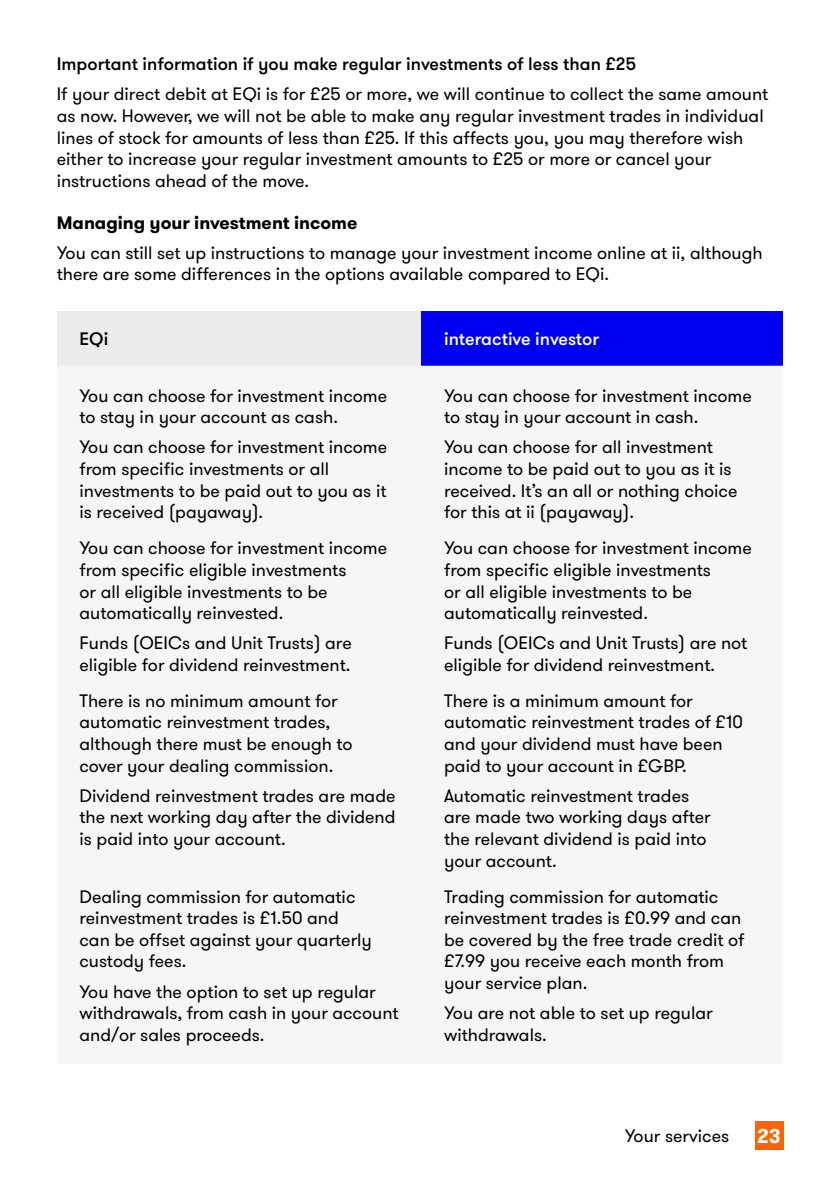
<style>
.page{position:relative;width:840px;height:1191px;background:#fff}
.page>*{position:absolute;margin:0;border:0;box-sizing:border-box;transform-origin:0 0}
.t1{font:700 20px "GT Walsheim";color:#fff}
.t2{font:18px/21.6px "GT Walsheim";color:#000}
.t3{font:500 18px "GT Walsheim";color:#000}
.t4{font:700 18px "GT Walsheim";color:#000}
.t5{font:500 18px "GT Walsheim";color:#fff}
</style>
<div class="page">
<div style="left:57px;top:311px;width:364px;height:55px;background:#ececec"></div>
<div style="left:421px;top:311px;width:361px;height:55px;background:#0000f0"></div>
<div style="left:754px;top:1121px;width:28px;height:28px;background:#ff6400"></div>
<p class="t3" style="left:57px;top:53px;width:580px">Important information if you make regular investments of less than £25</p>
<p class="t2" style="left:57px;top:84px;width:712px">If your direct debit at EQi is for £25 or more, we will continue to collect the same amount as now. However, we will not be able to make any regular investment trades in individual lines of stock for amounts of less than £25. If this affects you, you may therefore wish either to increase your regular investment amounts to £25 or more or cancel your instructions ahead of the move.</p>
<p class="t4" style="left:57px;top:211px;width:302px">Managing your investment income</p>
<p class="t2" style="left:57px;top:242px;width:707px">You can still set up instructions to manage your investment income online at ii, although there are some differences in the options available compared to EQi.</p>
<p class="t3" style="left:79px;top:328px;width:30px">EQi</p>
<p class="t5" style="left:444px;top:328px;width:157px">interactive investor</p>
<p class="t2" style="left:79px;top:385px;width:309px">You can choose for investment income to stay in your account as cash.</p>
<p class="t2" style="left:79px;top:437px;width:309px">You can choose for investment income from specific investments or all investments to be paid out to you as it is received (payaway).</p>
<p class="t2" style="left:79px;top:537px;width:309px">You can choose for investment income from specific eligible investments<br>or all eligible investments to be automatically reinvested.</p>
<p class="t2" style="left:79px;top:632px;width:274px">Funds (OEICs and Unit Trusts) are eligible for dividend reinvestment.</p>
<p class="t2" style="left:79px;top:690px;width:274px">There is no minimum amount for automatic reinvestment trades, although there must be enough to cover your dealing commission.</p>
<p class="t2" style="left:79px;top:785px;width:317px;text-align:justify">Dividend reinvestment trades are made the next working day after the dividend is paid into your account.</p>
<p class="t2" style="left:79px;top:886px;width:294px">Dealing commission for automatic reinvestment trades is £1.50 and can be offset against your quarterly custody fees.</p>
<p class="t2" style="left:79px;top:981px;width:320px">You have the option to set up regular withdrawals, from cash in your account and/or sales proceeds.</p>
<p class="t2" style="left:444px;top:385px;width:309px">You can choose for investment income to stay in your account in cash.</p>
<p class="t2" style="left:444px;top:437px;width:295px">You can choose for all investment income to be paid out to you as it is received. It’s an all or nothing choice for this at ii (payaway).</p>
<p class="t2" style="left:444px;top:537px;width:309px">You can choose for investment income from specific eligible investments<br>or all eligible investments to be automatically reinvested.</p>
<p class="t2" style="left:444px;top:632px;width:304px">Funds (OEICs and Unit Trusts) are not eligible for dividend reinvestment.</p>
<p class="t2" style="left:444px;top:690px;width:300px">There is a minimum amount for automatic reinvestment trades of £10 and your dividend must have been paid to your account in £GBP.</p>
<p class="t2" style="left:444px;top:785px;width:268px">Automatic reinvestment trades are made two working days after the relevant dividend is paid into your account.</p>
<p class="t2" style="left:444px;top:886px;width:301px">Trading commission for automatic reinvestment trades is £0.99 and can be covered by the free trade credit of £7.99 you receive each month from your service plan.</p>
<p class="t2" style="left:444px;top:1002px;width:270px">You are not able to set up regular withdrawals.</p>
<p class="t2" style="left:624px;top:1125px;width:106px">Your services</p>
<p class="t1" style="left:756px;top:1123px;width:25px">23</p>
</div>
